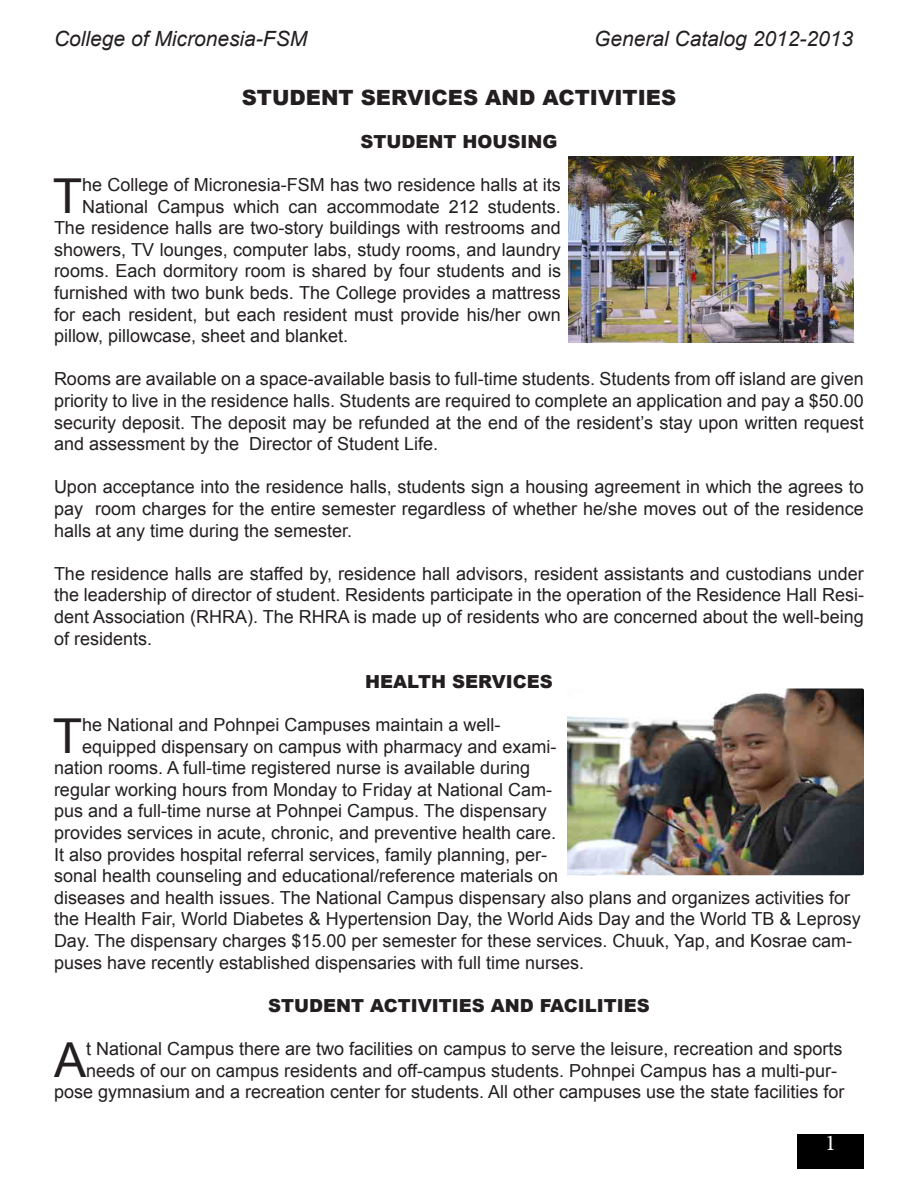
<style>
.page{position:relative;width:918px;height:1188px;background:#fff}
.page>*{position:absolute;margin:0;border:0;box-sizing:border-box;transform-origin:0 0}
.t1{font:48.15px "Arial";color:#231f20}
.t2{font:22.5px "Minion Pro";color:#fff}
.t3{font:italic 21px "Arial";color:#231f20}
.t4{font:900 21px "Arial";color:#231f20}
.t5{font:18px/21.6px "Arial";color:#231f20;text-align:justify}
.t6{font:900 18px "Arial";color:#231f20}
</style>
<div class="page">
<img style="left:568px;top:156px;width:286px;height:187px">
<img style="left:567px;top:689px;width:297px;height:186px">
<div style="left:797px;top:1134px;width:67px;height:34px;background:#000"></div>
<p class="t3" style="left:54px;top:25px;width:255px">College of Micronesia-FSM</p>
<p class="t3" style="left:594px;top:25px;width:261px">General Catalog 2012-2013</p>
<p class="t4" style="left:242px;top:82px;width:436px">STUDENT SERVICES AND ACTIVITIES</p>
<p class="t6" style="left:361px;top:128px;width:198px">STUDENT HOUSING</p>
<p class="t1" style="left:53px;top:164px;width:31px">T</p>
<p class="t5" style="left:82px;top:174px;width:480px">he College of Micronesia-FSM has two residence halls at its</p>
<p class="t5" style="left:82px;top:196px;width:480px">National Campus which can accommodate 212 students.</p>
<p class="t5" style="left:54px;top:217px;width:508px">The residence halls are two-story buildings with restrooms and</p>
<p class="t5" style="left:54px;top:239px;width:508px">showers, TV lounges, computer labs, study rooms, and laundry</p>
<p class="t5" style="left:54px;top:261px;width:509px">rooms. Each dormitory room is shared by four students and is</p>
<p class="t5" style="left:54px;top:282px;width:508px">furnished with two bunk beds. The College provides a mattress</p>
<p class="t5" style="left:54px;top:304px;width:508px">for each resident, but each resident must provide his/her own</p>
<p class="t5" style="left:54px;top:325px;width:296px">pillow, pillowcase, sheet and blanket.</p>
<p class="t5" style="left:54px;top:369px;width:811px">Rooms are available on a space-available basis to full-time students. Students from off island are given priority to live in the residence halls. Students are required to complete an application and pay a $50.00 security deposit. The deposit may be refunded at the end of the resident’s stay upon written request and assessment by the Director of Student Life.</p>
<p class="t5" style="left:54px;top:477px;width:811px">Upon acceptance into the residence halls, students sign a housing agreement in which the agrees to pay room charges for the entire semester regardless of whether he/she moves out of the residence halls at any time during the semester.</p>
<p class="t5" style="left:54px;top:563px;width:811px">The residence halls are staffed by, residence hall advisors, resident assistants and custodians under the leadership of director of student. Residents participate in the operation of the Residence Hall Resi&shy;dent Association (RHRA). The RHRA is made up of residents who are concerned about the well-being of residents.</p>
<p class="t6" style="left:365px;top:668px;width:189px">HEALTH SERVICES</p>
<p class="t1" style="left:53px;top:704px;width:31px">T</p>
<p class="t5" style="left:82px;top:714px;width:420px">he National and Pohnpei Campuses maintain a well-</p>
<p class="t5" style="left:82px;top:736px;width:476px">equipped dispensary on campus with pharmacy and exami-</p>
<p class="t5" style="left:54px;top:757px;width:478px">nation rooms. A full-time registered nurse is available during</p>
<p class="t5" style="left:54px;top:779px;width:500px">regular working hours from Monday to Friday at National Cam-</p>
<p class="t5" style="left:54px;top:801px;width:494px">pus and a full-time nurse at Pohnpei Campus. The dispensary</p>
<p class="t5" style="left:54px;top:822px;width:504px">provides services in acute, chronic, and preventive health care.</p>
<p class="t5" style="left:54px;top:844px;width:495px">It also provides hospital referral services, family planning, per-</p>
<p class="t5" style="left:54px;top:865px;width:506px">sonal health counseling and educational/reference materials on</p>
<p class="t5" style="left:54px;top:887px;width:798px">diseases and health issues. The National Campus dispensary also plans and organizes activities for</p>
<p class="t5" style="left:54px;top:909px;width:808px">the Health Fair, World Diabetes &amp; Hypertension Day, the World Aids Day and the World TB &amp; Leprosy</p>
<p class="t5" style="left:54px;top:930px;width:800px">Day. The dispensary charges $15.00 per semester for these services. Chuuk, Yap, and Kosrae cam-</p>
<p class="t5" style="left:54px;top:952px;width:532px">puses have recently established dispensaries with full time nurses.</p>
<p class="t6" style="left:268px;top:992px;width:383px">STUDENT ACTIVITIES AND FACILITIES</p>
<p class="t1" style="left:54px;top:1028px;width:34px">A</p>
<p class="t5" style="left:86px;top:1038px;width:758px">t National Campus there are two facilities on campus to serve the leisure, recreation and sports</p>
<p class="t5" style="left:86px;top:1060px;width:753px">needs of our on campus residents and off-campus students. Pohnpei Campus has a multi-pur-</p>
<p class="t5" style="left:54px;top:1081px;width:792px">pose gymnasium and a recreation center for students. All other campuses use the state facilities for</p>
<p class="t2" style="left:825px;top:1128px;width:12px">1</p>
</div>
